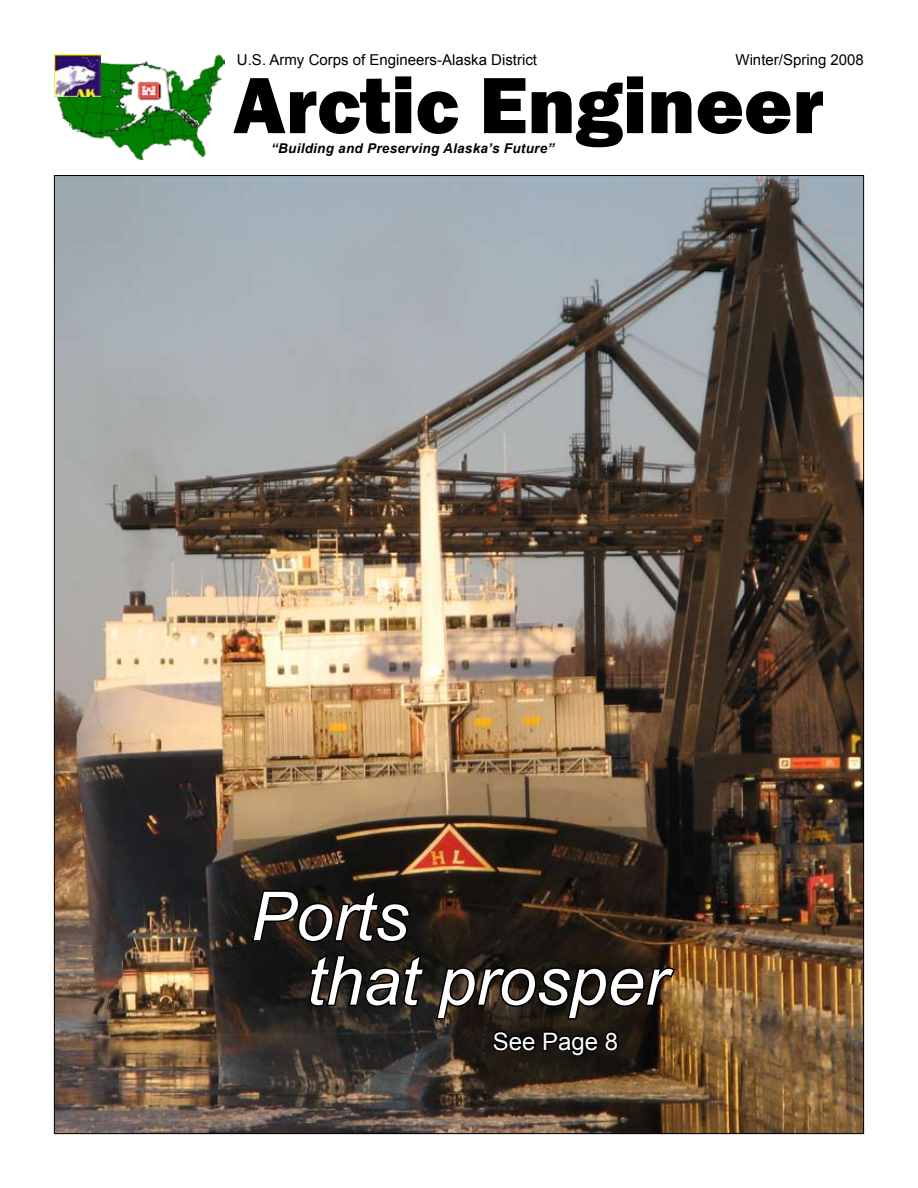
<style>
.page{position:relative;width:918px;height:1188px;background:#fff}
.page>*{position:absolute;margin:0;border:0;box-sizing:border-box;transform-origin:0 0}
.t1{font:800 82.5px "Franklin Gothic";color:#000}
.t2{font:italic 67.5px/64.5px "Arial";color:#fff}
.t3{font:24px "Arial";color:#fff}
.t4{font:15px "Arial";color:#000}
.t5{font:italic 700 13.5px "Arial";letter-spacing:.02em;color:#000}
</style>
<div class="page">
<img style="left:56px;top:177px;width:806px;height:955px">
<img style="left:57px;top:54px;width:167px;height:105px">
<img style="left:54px;top:54px;width:46px;height:43px">
<svg style="left:250px;top:886px;width:162px;height:58px;background:#17120f"></svg>
<svg style="left:308px;top:951px;width:118px;height:58px;background:#181612"></svg>
<svg style="left:434px;top:966px;width:243px;height:56px;background:#201910"></svg>
<svg style="left:491px;top:1028px;width:130px;height:30px;background:#100d09"></svg>
<hr style="left:54px;top:175px;width:810px;height:1px;background:#000">
<p class="t4" style="left:237px;top:50px;width:302px">U.S. Army Corps of Engineers-Alaska District</p>
<p class="t4" style="left:736px;top:50px;width:130px">Winter/Spring 2008</p>
<h1 class="t1" style="left:233px;top:52px;width:592px">Arctic Engineer</h1>
<p class="t5" style="left:271px;top:139px;width:285px">“Building and Preserving Alaska’s Future”</p>
<h2 class="t2" style="left:307px;top:885px;width:362px;text-indent:-56px">Ports<br>that prosper</h2>
<h3 class="t3" style="left:493px;top:1025px;width:127px">See Page 8</h3>
</div>
